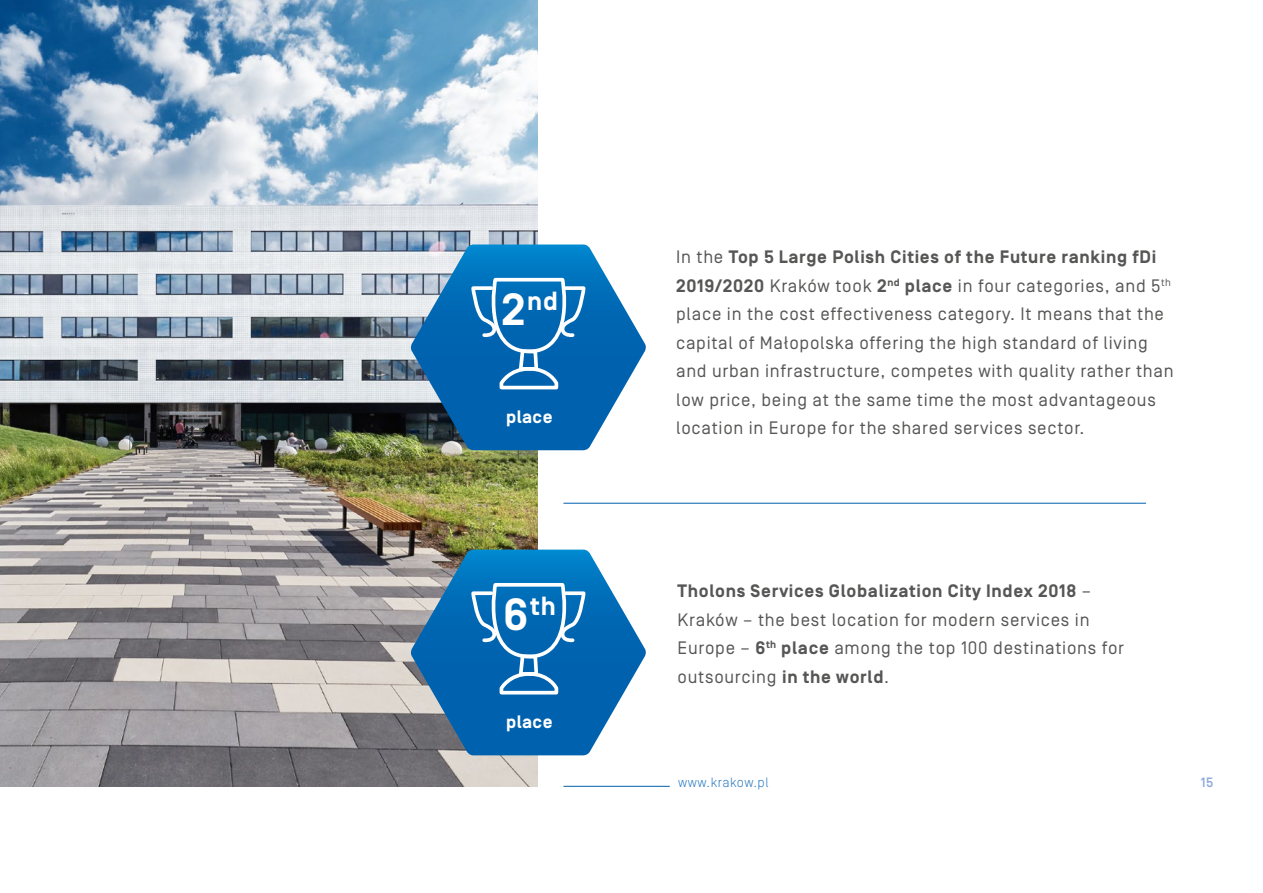
<style>
.page{position:relative;width:1263px;height:893px;background:#fff}
.page>*{position:absolute;margin:0;border:0;box-sizing:border-box;transform-origin:0 0}
.t1{font:700 26.25px "Simplon Norm";color:#fff}
.t2{font:18px/28.5px "Simplon Norm";letter-spacing:.04em;color:#565655}
.t3{font:700 18px "Simplon Norm";letter-spacing:.02em;color:#fff}
.t4{font:300 13.5px "Simplon Norm";letter-spacing:.04em;color:#2b7bc0}
.t5{font:500 13.5px "Simplon Norm";color:#8ba9d9}
.s1{font-size:45px}
.s2{font-weight:700}
</style>
<div class="page">
<hr style="left:563px;top:503px;width:583px;height:1px;background:#0062ae">
<hr style="left:563px;top:786px;width:107px;height:1px;background:#0062ae">
<img style="left:0;top:0;width:538px;height:787px">
<svg style="left:410px;top:244px;width:236px;height:206px"></svg>
<svg style="left:470px;top:276px;width:117px;height:115px;background:#277dbd"></svg>
<svg style="left:410px;top:550px;width:236px;height:205px"></svg>
<svg style="left:470px;top:581px;width:117px;height:115px;background:#277dbd"></svg>
<h1 class="t1" style="left:501px;top:287px;width:58px"><span class="s1">2</span>nd</h1>
<p class="t3" style="left:506px;top:407px;width:48px">place</p>
<h1 class="t1" style="left:503px;top:592px;width:54px"><span class="s1">6</span>th</h1>
<p class="t3" style="left:506px;top:712px;width:48px">place</p>
<p class="t2" style="left:676px;top:243px;width:499px">In the <span class="s2">Top 5 Large Polish Cities of the Future ranking fDi 2019/2020</span> Kraków took <span class="s2">2</span><sup>nd</sup> <span class="s2">place</span> in four categories, and 5<sup>th </sup>place in the cost effectiveness category. It means that the capital of Małopolska offering the high standard of living and urban infrastructure, competes with quality rather than low price, being at the same time the most advantageous location in Europe for the shared services sector.</p>
<p class="t2" style="left:678px;top:577px;width:448px"><span class="s2">Tholons Services Globalization City Index 2018</span> – Kraków – the best location for modern services in Europe – <span class="s2">6</span><sup>th</sup> <span class="s2">place</span> among the top 100 destinations for outsourcing <span class="s2">in the world</span>.</p>
<p class="t4" style="left:678px;top:775px;width:92px">www.krakow.pl</p>
<p class="t5" style="left:1201px;top:775px;width:14px">15</p>
</div>
